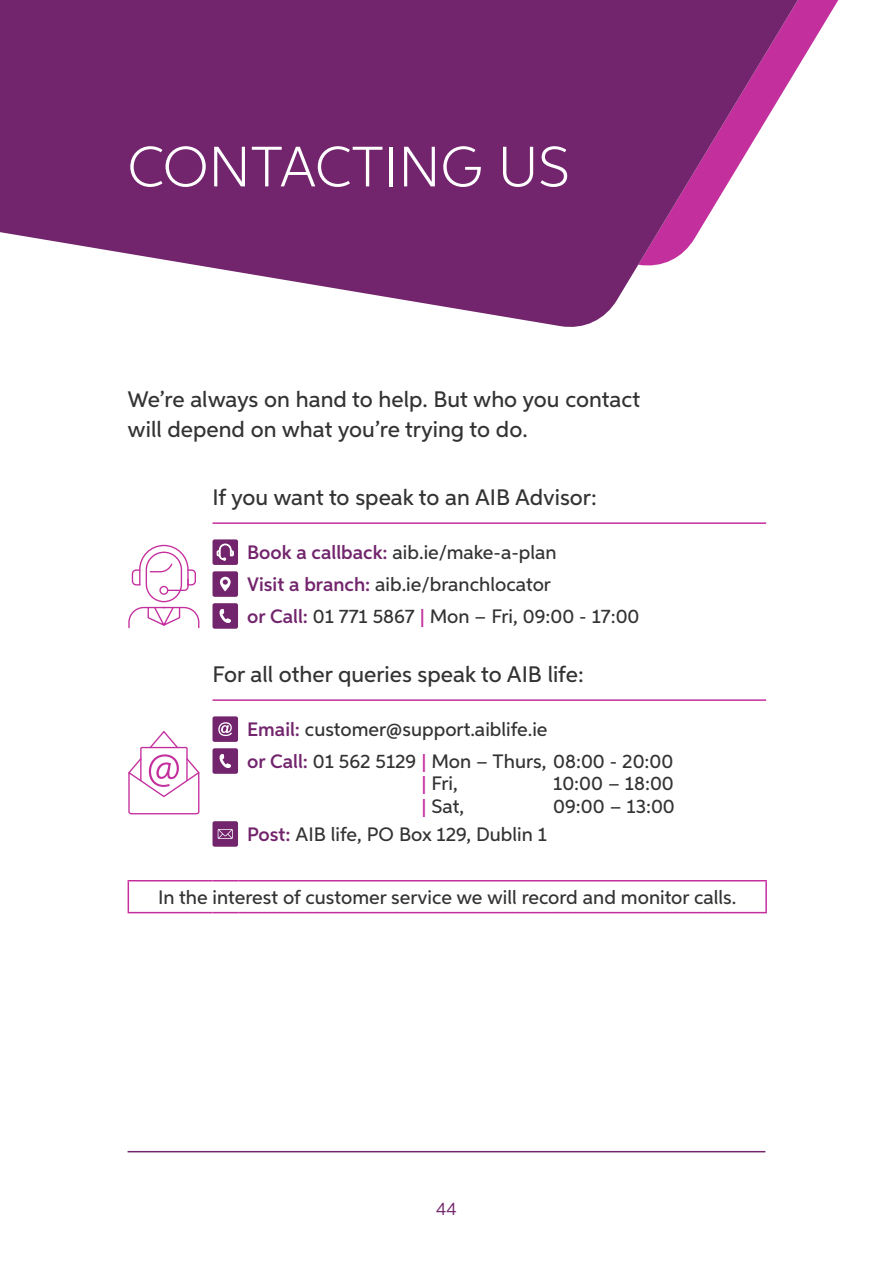
<style>
.page{position:relative;width:893px;height:1263px;background:#fff}
.page>*{position:absolute;margin:0;border:0;box-sizing:border-box;transform-origin:0 0}
.t1{font:300 57px "Aspira";color:#fff}
.t2{font:500 22.5px/30px "Aspira";color:#333}
.t3{font:500 19.5px/32px "Aspira";color:#333}
.t4{font:18px "Aspira";color:#72246c}
.s1{font-weight:600;color:#72246c}
.s2{font-weight:600;color:#c42f9e}
</style>
<div class="page">
<hr style="left:128px;top:1151px;width:637px;height:1px;background:#72246c">
<svg style="left:0;top:0;width:839px;height:327px;fill:#72246c"></svg>
<hr style="left:128px;top:880px;width:84px;height:1px;background:#c42f9e">
<hr style="left:128px;top:881px;width:1px;height:31px;background:#c42f9e">
<svg style="left:212px;top:880px;width:27px;height:1px"></svg>
<hr style="left:239px;top:880px;width:528px;height:1px;background:#c42f9e">
<hr style="left:765px;top:881px;width:2px;height:31px;background:#c42f9e">
<hr style="left:128px;top:912px;width:84px;height:1px;background:#c42f9e">
<svg style="left:212px;top:912px;width:27px;height:1px"></svg>
<hr style="left:239px;top:912px;width:528px;height:1px;background:#c42f9e">
<div style="left:159px;top:586px;width:9px;height:9px;border:1px solid #c42f9e;border-radius:50%"></div>
<svg style="left:128px;top:606px;width:71px;height:22px"></svg>
<div style="left:146px;top:552px;width:36px;height:50px;border:1px solid #c42f9e;border-radius:18px"></div>
<svg style="left:131px;top:545px;width:65px;height:47px"></svg>
<hr style="left:212px;top:522px;width:554px;height:2px;background:#c42f9e">
<div style="left:212px;top:539px;width:26px;height:26px;background:#72246c;border-radius:2px"></div>
<svg style="left:217px;top:544px;width:17px;height:17px"></svg>
<div style="left:212px;top:571px;width:26px;height:26px;background:#72246c;border-radius:2px"></div>
<svg style="left:220px;top:577px;width:11px;height:14px"></svg>
<div style="left:212px;top:603px;width:26px;height:26px;background:#72246c;border-radius:2px"></div>
<svg style="left:219px;top:609px;width:12px;height:14px"></svg>
<svg style="left:128px;top:731px;width:71px;height:83px"></svg>
<hr style="left:212px;top:699px;width:554px;height:2px;background:#c42f9e">
<div style="left:212px;top:716px;width:26px;height:26px;background:#72246c;border-radius:2px"></div>
<svg style="left:218px;top:722px;width:14px;height:14px"></svg>
<div style="left:212px;top:748px;width:26px;height:26px;background:#72246c;border-radius:2px"></div>
<svg style="left:219px;top:754px;width:12px;height:14px"></svg>
<div style="left:212px;top:821px;width:26px;height:26px;background:#72246c;border-radius:2px"></div>
<svg style="left:218px;top:829px;width:15px;height:10px"></svg>
<h1 class="t1" style="left:128px;top:132px;width:444px">CONTACTING US</h1>
<p class="t2" style="left:128px;top:384px;width:514px">We’re always on hand to help. But who you contact will depend on what you’re trying to do.</p>
<p class="t2" style="left:212px;top:482px;width:386px">If you want to speak to an AIB Advisor:</p>
<p class="t3" style="left:247px;top:536px;width:394px"><span class="s1">Book a callback:</span> aib.ie/make-a-plan<br><span class="s1">Visit a branch:</span> aib.ie/branchlocator<br><span class="s1">or Call:</span> 01 771 5867 <span class="s2">|</span> Mon – Fri, 09:00 - 17:00</p>
<p class="t2" style="left:212px;top:659px;width:373px">For all other queries speak to AIB life:</p>
<p class="t3" style="left:247px;top:713px;width:428px"><span class="s1">Email:</span> customer@support.aiblife.ie<br><span class="s1">or Call:</span> 01 562 5129 <span class="s2">|</span> Mon – Thurs, 08:00 - 20:00</p>
<p class="t3" style="left:421px;top:767px;width:38px"><span class="s2">|</span> Fri,</p>
<p class="t3" style="left:553px;top:767px;width:122px">10:00 – 18:00</p>
<p class="t3" style="left:421px;top:790px;width:44px"><span class="s2">|</span> Sat,</p>
<p class="t3" style="left:553px;top:790px;width:123px">09:00 – 13:00</p>
<p class="t3" style="left:247px;top:818px;width:301px"><span class="s1">Post:</span> AIB life, PO Box 129, Dublin 1</p>
<p class="t3" style="left:158px;top:881px;width:580px">In the interest of customer service we will record and monitor calls.</p>
<p class="t4" style="left:436px;top:1198px;width:22px">44</p>
</div>
